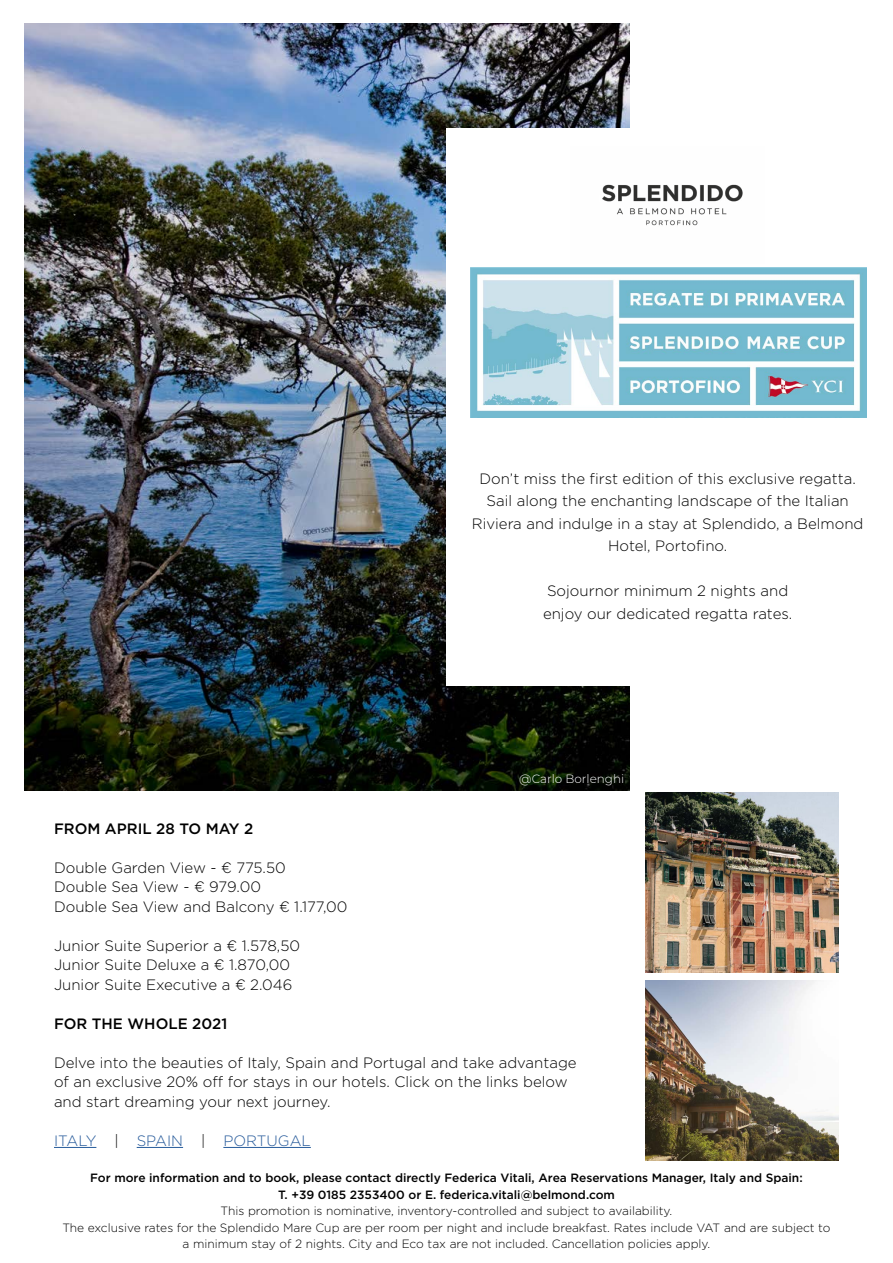
<style>
.page{position:relative;width:893px;height:1263px;background:#fff}
.page>*{position:absolute;margin:0;border:0;box-sizing:border-box;transform-origin:0 0}
.t1{font:300 15px/19.5px "Gotham";color:#000}
.t2{font:500 15px "Gotham";color:#000}
.t3{font:300 15px "Gotham";color:#275b9b}
.t4{font:300 12px/16.5px "Gotham";color:#000;text-align:center}
.t5{font:500 12px/16.5px "Gotham";color:#000;text-align:center}
.t6{font:300 12px "Montserrat";color:#fff}
.s1{color:#000}
</style>
<div class="page">
<img style="left:25px;top:23px;width:605px;height:768px">
<div style="left:446px;top:129px;width:443px;height:557px;background:#fff"></div>
<hr style="left:54px;top:1147px;width:42px;height:1px;background:#275b9b">
<hr style="left:137px;top:1147px;width:46px;height:1px;background:#275b9b">
<hr style="left:223px;top:1147px;width:88px;height:1px;background:#275b9b">
<img style="left:646px;top:792px;width:193px;height:180px">
<img style="left:646px;top:981px;width:193px;height:180px">
<img style="left:602px;top:184px;width:141px;height:42px">
<img style="left:471px;top:267px;width:395px;height:150px">
<p class="t1" style="left:472px;top:467px;width:393px;line-height:22.5px;text-align:center">Don’t miss the first edition of this exclusive regatta.<br>Sail along the enchanting landscape of the Italian Riviera and indulge in a stay at Splendido, a Belmond Hotel, Portofino.</p>
<p class="t1" style="left:543px;top:579px;width:251px;line-height:22.5px">Sojournor minimum 2 nights and enjoy our dedicated regatta rates.</p>
<p class="t6" style="left:519px;top:771px;width:107px">@Carlo Borlenghi</p>
<p class="t2" style="left:54px;top:819px;width:201px">FROM APRIL 28 TO MAY 2</p>
<p class="t1" style="left:54px;top:857px;width:295px">Double Garden View - € 775.50<br>Double Sea View - € 979.00<br>Double Sea View and Balcony € 1.177,00</p>
<p class="t1" style="left:54px;top:935px;width:248px">Junior Suite Superior a € 1.578,50<br>Junior Suite Deluxe a € 1.870,00<br>Junior Suite Executive a € 2.046</p>
<p class="t2" style="left:54px;top:1014px;width:175px">FOR THE WHOLE 2021</p>
<p class="t1" style="left:54px;top:1052px;width:524px">Delve into the beauties of Italy, Spain and Portugal and take advantage of an exclusive 20% off for stays in our hotels. Click on the links below and start dreaming your next journey.</p>
<p class="t3" style="left:54px;top:1131px;width:258px">ITALY <span class="s1">|</span> SPAIN <span class="s1">|</span> PORTUGAL</p>
<p class="t5" style="left:90px;top:1169px;width:714px">For more information and to book, please contact directly Federica Vitali, Area Reservations Manager, Italy and Spain:<br>T. +39 0185 2353400 or E. federica.vitali@belmond.com</p>
<p class="t4" style="left:62px;top:1202px;width:770px">This promotion is nominative, inventory-controlled and subject to availability.<br>The exclusive rates for the Splendido Mare Cup are per room per night and include breakfast. Rates include VAT and are subject to a minimum stay of 2 nights. City and Eco tax are not included. Cancellation policies apply.</p>
</div>
